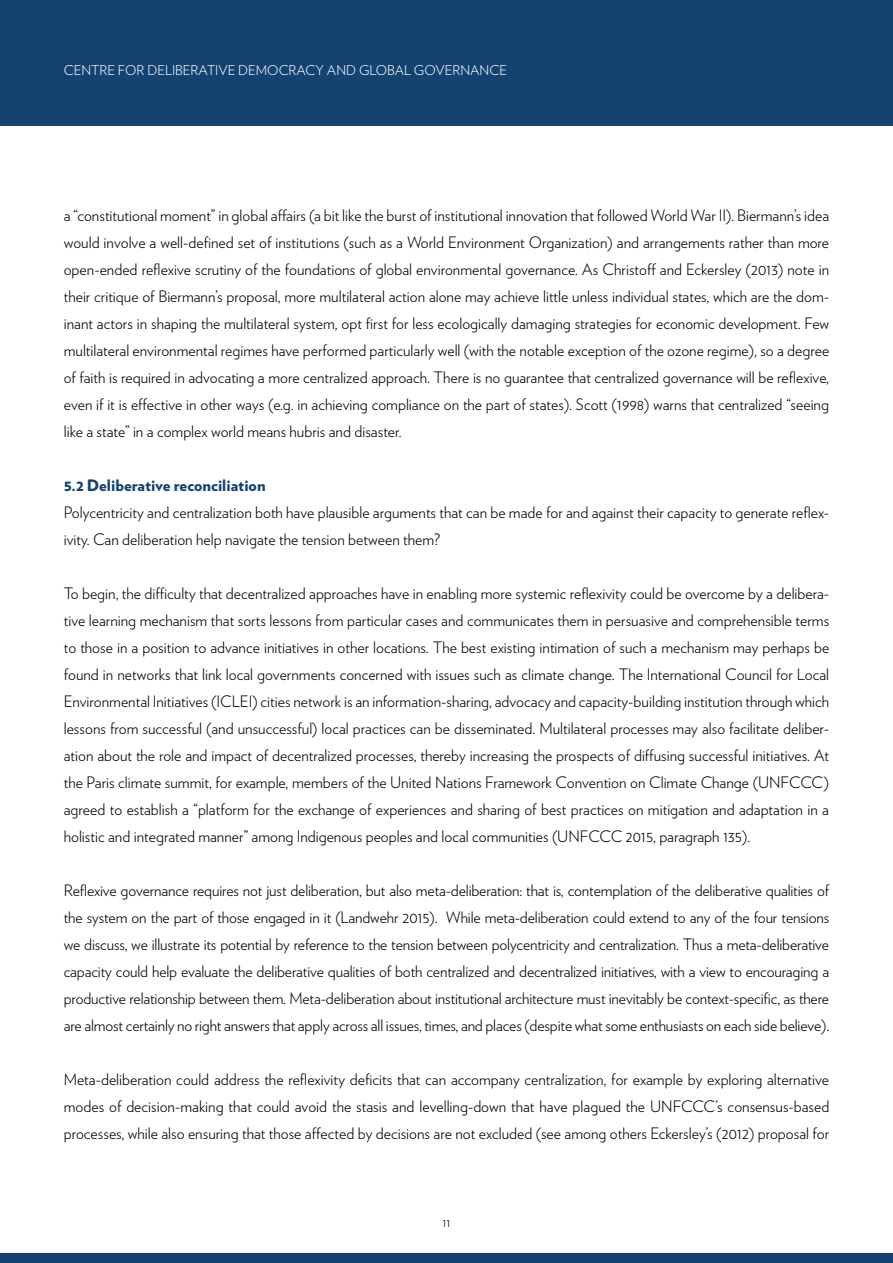
<style>
.page{position:relative;width:893px;height:1263px;background:#fff}
.page>*{position:absolute;margin:0;border:0;box-sizing:border-box;transform-origin:0 0}
.CONTENT{font:300 15.75px/27px "Verlag";color:#000;text-align:justify}
.heading_1{font:900 15.75px "Verlag";color:#144372}
.t1{font:300 13.5px "Verlag";color:#fff}
.t2{font:300 12px "Verlag";color:#000}
</style>
<div class="page">
<div style="left:0;top:0;width:893px;height:125px;background:#144372"></div>
<div style="left:0;top:1254px;width:893px;height:9px;background:#144372"></div>
<p class="t1" style="left:64px;top:60px;width:445px">CENTRE FOR DELIBERATIVE DEMOCRACY AND GLOBAL GOVERNANCE</p>
<p class="CONTENT" style="left:64px;top:201px;width:767px">a “constitutional moment” in global affairs (a bit like the burst of institutional innovation that followed World War II). Biermann’s idea would involve a well-defined set of institutions (such as a World Environment Organization) and arrangements rather than more open-ended reflexive scrutiny of the foundations of global environmental governance. As Christoff and Eckersley (2013) note in their critique of Biermann’s proposal, more multilateral action alone may achieve little unless individual states, which are the dom&shy;inant actors in shaping the multilateral system, opt first for less ecologically damaging strategies for economic development. Few multilateral environmental regimes have performed particularly well (with the notable exception of the ozone regime), so a degree of faith is required in advocating a more centralized approach. There is no guarantee that centralized governance will be reflexive, even if it is effective in other ways (e.g. in achieving compliance on the part of states). Scott (1998) warns that centralized “seeing like a state” in a complex world means hubris and disaster.</p>
<p class="heading_1" style="left:64px;top:472px;width:203px">5.2 Deliberative reconciliation</p>
<p class="CONTENT" style="left:64px;top:498px;width:767px">Polycentricity and centralization both have plausible arguments that can be made for and against their capacity to generate reflex&shy;ivity. Can deliberation help navigate the tension between them?</p>
<p class="CONTENT" style="left:64px;top:579px;width:767px">To begin, the difficulty that decentralized approaches have in enabling more systemic reflexivity could be overcome by a delibera&shy;tive learning mechanism that sorts lessons from particular cases and communicates them in persuasive and comprehensible terms to those in a position to advance initiatives in other locations. The best existing intimation of such a mechanism may perhaps be found in networks that link local governments concerned with issues such as climate change. The International Council for Local Environmental Initiatives (ICLEI) cities network is an information-sharing, advocacy and capacity-building institution through which lessons from successful (and unsuccessful) local practices can be disseminated. Multilateral processes may also facilitate deliber&shy;ation about the role and impact of decentralized processes, thereby increasing the prospects of diffusing successful initiatives. At the Paris climate summit, for example, members of the United Nations Framework Convention on Climate Change (UNFCCC) agreed to establish a “platform for the exchange of experiences and sharing of best practices on mitigation and adaptation in a holistic and integrated manner” among Indigenous peoples and local communities (UNFCCC 2015, paragraph 135).</p>
<p class="CONTENT" style="left:64px;top:876px;width:767px">Reflexive governance requires not just deliberation, but also meta-deliberation: that is, contemplation of the deliberative qualities of the system on the part of those engaged in it (Landwehr 2015). While meta-deliberation could extend to any of the four tensions we discuss, we illustrate its potential by reference to the tension between polycentricity and centralization. Thus a meta-deliberative capacity could help evaluate the deliberative qualities of both centralized and decentralized initiatives, with a view to encouraging a productive relationship between them. Meta-deliberation about institutional architecture must inevitably be context-specific, as there are almost certainly no right answers that apply across all issues, times, and places (despite what some enthusiasts on each side believe).</p>
<p class="CONTENT" style="left:64px;top:1065px;width:767px">Meta-deliberation could address the reflexivity deficits that can accompany centralization, for example by exploring alternative modes of decision-making that could avoid the stasis and levelling-down that have plagued the UNFCCC’s consensus-based processes, while also ensuring that those affected by decisions are not excluded (see among others Eckersley’s (2012) proposal for</p>
<p class="t2" style="left:442px;top:1213px;width:9px">11</p>
</div>
